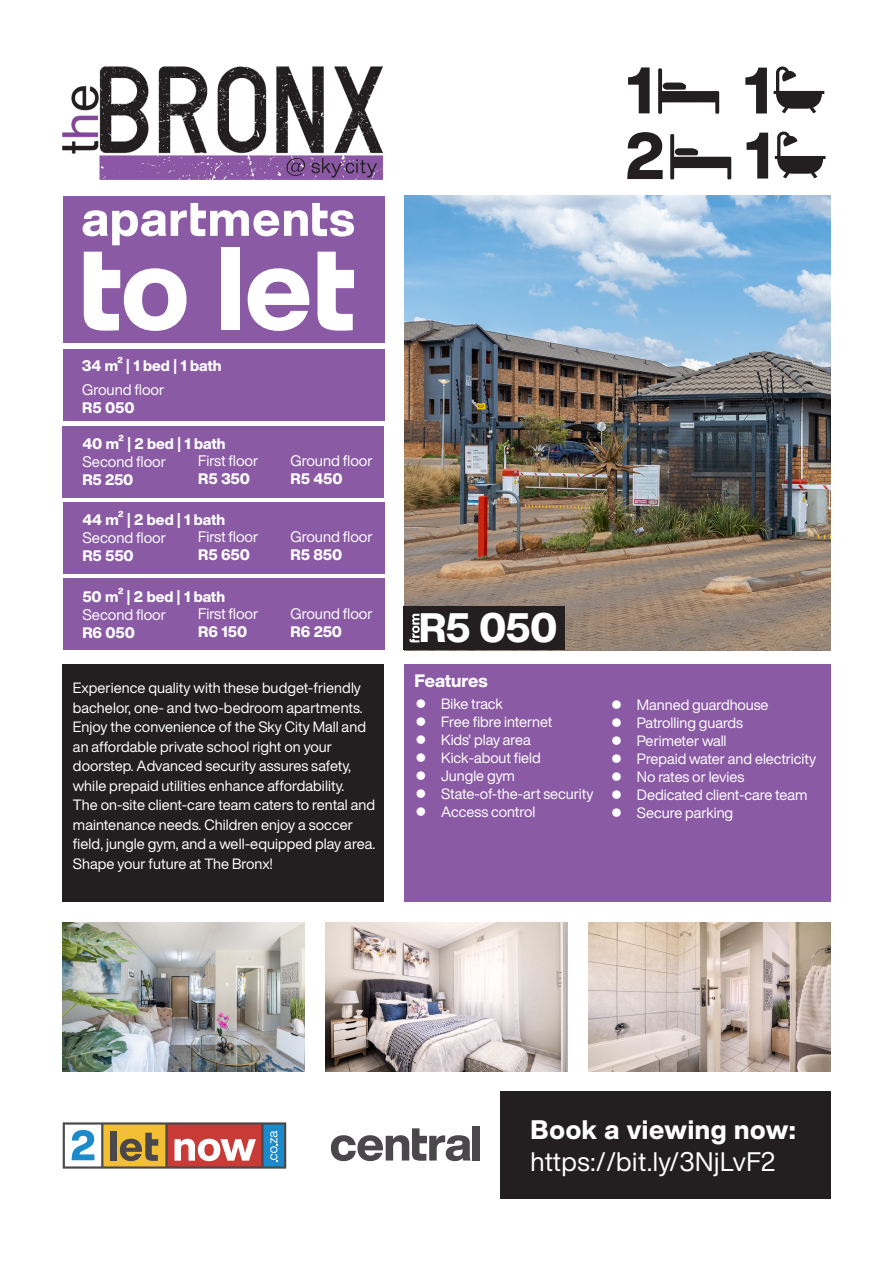
<style>
.page{position:relative;width:893px;height:1263px;background:#fff}
.page>*{position:absolute;margin:0;border:0;box-sizing:border-box;transform-origin:0 0}
.t1{font:800 64.5px "Helvetica Now Display";color:#231f20}
.t2{font:800 40.95px "Raleway";color:#edf0e7}
.t3{font:800 40.5px "Helvetica Now Display";color:#fff}
.t4{font:26.4px "Helvetica Now Display";letter-spacing:.02em;color:#fff}
.t5{font:800 26.4px "Helvetica Now Display";letter-spacing:.025em;color:#fff}
.t6{font:800 17.7px "Helvetica Now Display";letter-spacing:-.005em;color:#fff}
.t7{font:700 17.4px "Raleway";letter-spacing:.36em;color:#edf0e7}
.t8{font:800 15px "Helvetica Now Display";letter-spacing:-.005em;color:#fff}
.t9{font:15px "Helvetica Now Display";color:#fff}
.t10{font:14.7px/19.5px "Helvetica Now Display";color:#fff}
</style>
<div class="page">
<div style="left:63px;top:349px;width:321px;height:71px;background:#8b5aa5"></div>
<div style="left:63px;top:426px;width:321px;height:71px;background:#8b5aa5"></div>
<div style="left:63px;top:502px;width:321px;height:72px;background:#8b5aa5"></div>
<div style="left:63px;top:579px;width:321px;height:71px;background:#8b5aa5"></div>
<img style="left:404px;top:196px;width:426px;height:454px">
<img style="left:63px;top:923px;width:242px;height:148px">
<img style="left:325px;top:923px;width:243px;height:148px">
<img style="left:588px;top:923px;width:242px;height:148px">
<div style="left:63px;top:664px;width:321px;height:237px;background:#231f20"></div>
<div style="left:404px;top:664px;width:426px;height:237px;background:#8b5aa5"></div>
<div style="left:500px;top:1091px;width:330px;height:108px;background:#231f20"></div>
<div style="left:63px;top:196px;width:321px;height:147px;background:#8b5aa5"></div>
<svg style="left:63px;top:1122px;width:223px;height:46px"></svg>
<div style="left:472px;top:1126px;width:8px;height:34px;background:#4a484a"></div>
<svg style="left:331px;top:1128px;width:140px;height:33px"></svg>
<svg style="left:83px;top:203px;width:271px;height:42px"></svg>
<div style="left:221px;top:247px;width:19px;height:82px;background:#fff"></div>
<svg style="left:248px;top:268px;width:61px;height:63px"></svg>
<svg style="left:84px;top:252px;width:103px;height:79px"></svg>
<svg style="left:318px;top:252px;width:36px;height:79px"></svg>
<div style="left:403px;top:606px;width:161px;height:44px;background:#231f20"></div>
<svg style="left:409px;top:614px;width:11px;height:28px"></svg>
<svg style="left:670px;top:134px;width:61px;height:45px"></svg>
<svg style="left:775px;top:132px;width:50px;height:46px"></svg>
<svg style="left:658px;top:68px;width:61px;height:46px"></svg>
<svg style="left:774px;top:66px;width:50px;height:47px"></svg>
<img style="left:63px;top:67px;width:320px;height:113px">
<h1 class="t1" style="left:626px;top:46px;width:28px">1</h1>
<h1 class="t1" style="left:744px;top:46px;width:28px">1</h1>
<h1 class="t1" style="left:625px;top:111px;width:148px">2 1</h1>
<p class="t8" style="left:82px;top:355px;width:141px">34 m2 | 1 bed | 1 bath</p>
<p class="t9" style="left:82px;top:379px;width:84px">Ground floor</p>
<p class="t8" style="left:82px;top:397px;width:54px">R5 050</p>
<p class="t8" style="left:82px;top:433px;width:145px">40 m2 | 2 bed | 1 bath</p>
<p class="t9" style="left:82px;top:451px;width:85px">Second floor</p>
<p class="t8" style="left:82px;top:469px;width:53px">R5 250</p>
<p class="t9" style="left:198px;top:450px;width:62px">First floor</p>
<p class="t8" style="left:198px;top:468px;width:53px">R5 350</p>
<p class="t8" style="left:82px;top:510px;width:144px">44 m2 | 2 bed | 1 bath</p>
<p class="t9" style="left:82px;top:528px;width:85px">Second floor</p>
<p class="t8" style="left:82px;top:546px;width:53px">R5 550</p>
<p class="t9" style="left:198px;top:526px;width:62px">First floor</p>
<p class="t8" style="left:198px;top:544px;width:53px">R5 650</p>
<p class="t8" style="left:82px;top:586px;width:144px">50 m2 | 2 bed | 1 bath</p>
<p class="t9" style="left:82px;top:604px;width:85px">Second floor</p>
<p class="t8" style="left:82px;top:622px;width:54px">R6 050</p>
<p class="t9" style="left:198px;top:603px;width:62px">First floor</p>
<p class="t8" style="left:198px;top:621px;width:50px">R6 150</p>
<p class="t9" style="left:291px;top:450px;width:84px">Ground floor</p>
<p class="t8" style="left:291px;top:468px;width:53px">R5 450</p>
<p class="t9" style="left:291px;top:527px;width:84px">Ground floor</p>
<p class="t8" style="left:291px;top:544px;width:53px">R5 850</p>
<p class="t9" style="left:291px;top:603px;width:84px">Ground floor</p>
<p class="t8" style="left:291px;top:621px;width:53px">R6 250</p>
<p class="t10" style="left:73px;top:678px;width:304px">Experience quality with these budget-friendly bachelor, one- and two-bedroom apartments.<br>Enjoy the convenience of the Sky City Mall and an affordable private school right on your doorstep. Advanced security assures safety, while prepaid utilities enhance affordability.<br>The on-site client-care team caters to rental and maintenance needs. Children enjoy a soccer field, jungle gym, and a well-equipped play area.<br>Shape your future at The Bronx!</p>
<h3 class="t3" style="left:419px;top:600px;width:140px">R5 050</h3>
<p class="t6" style="left:414px;top:668px;width:75px">Features</p>
<p class="t10" style="left:416px;top:694px;width:89px">● Bike track</p>
<p class="t10" style="left:416px;top:712px;width:138px">● Free fibre internet</p>
<p class="t10" style="left:416px;top:730px;width:117px">● Kids' play area</p>
<p class="t10" style="left:416px;top:748px;width:127px">● Kick-about field</p>
<p class="t10" style="left:416px;top:766px;width:101px">● Jungle gym</p>
<p class="t10" style="left:416px;top:784px;width:179px">● State-of-the-art security</p>
<p class="t10" style="left:416px;top:802px;width:121px">● Access control</p>
<p class="t10" style="left:611px;top:695px;width:159px">● Manned guardhouse</p>
<p class="t10" style="left:611px;top:713px;width:133px">● Patrolling guards</p>
<p class="t10" style="left:611px;top:731px;width:117px">● Perimeter wall</p>
<p class="t10" style="left:611px;top:749px;width:206px">● Prepaid water and electricity</p>
<p class="t10" style="left:611px;top:767px;width:134px">● No rates or levies</p>
<p class="t10" style="left:611px;top:785px;width:198px">● Dedicated client-care team</p>
<p class="t10" style="left:611px;top:803px;width:124px">● Secure parking</p>
<p class="t7" style="left:538px;top:1110px;width:137px">CALL NOW</p>
<h2 class="t2" style="left:536px;top:1130px;width:245px">000-000000</h2>
<h3 class="t5" style="left:531px;top:1111px;width:266px">Book a viewing now:</h3>
<h3 class="t4" style="left:531px;top:1143px;width:246px">https://bit.ly/3NjLvF2</h3>
</div>
